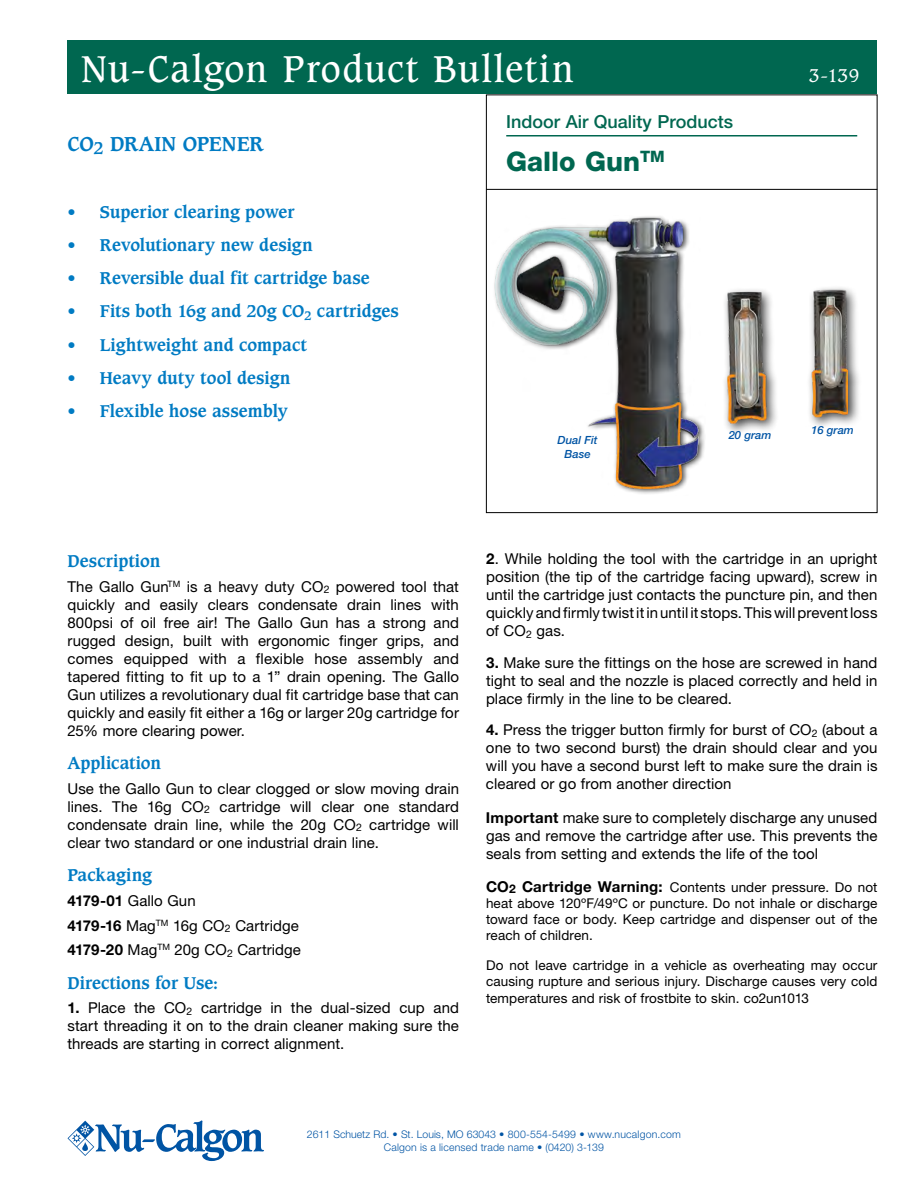
<style>
.page{position:relative;width:918px;height:1188px;background:#fff}
.page>*{position:absolute;margin:0;border:0;box-sizing:border-box;transform-origin:0 0}
.t1{font:36px "Caxton Std";letter-spacing:.04em;color:#fff}
.t2{font:800 27px "Helvetica Neue LT Pro";color:#006750}
.t3{font:700 19.5px "Caxton Std";color:#007bc3}
.t4{font:500 18px "Helvetica Neue LT Pro";color:#006750}
.t5{font:18px "Caxton Std";color:#fff}
.t6{font:700 16.5px "Caxton Std";color:#007bc3}
.t7{font:15px/18px "Helvetica Neue LT Pro";letter-spacing:.005em;color:#000;text-align:justify}
.t8{font:13.5px/16.2px "Helvetica Neue LT Pro";letter-spacing:.01em;color:#000;text-align:justify}
.t9{font:italic 500 11.25px/13.5px "Helvetica Neue LT Pro";color:#0054a4;text-align:center}
.t10{font:300 10.5px/12.6px "Helvetica Neue LT Pro";letter-spacing:.015em;color:#0054a4;text-align:center}
.s1{font-weight:700}
.s2{font-weight:700;font-size:15px}
</style>
<div class="page">
<svg style="left:68px;top:1120px;width:196px;height:41px"></svg>
<hr style="left:486px;top:189px;width:391px;height:1px;background:#000">
<div style="left:68px;top:40px;width:810px;height:54px;background:#006750"></div>
<hr style="left:506px;top:135px;width:351px;height:1px;background:#006750">
<img style="left:495px;top:216px;width:209px;height:277px">
<div style="left:722px;top:285px;width:140px;height:152px;background:#000;opacity:.75"></div>
<img style="left:723px;top:286px;width:124px;height:140px">
<h1 class="t1" style="left:81px;top:48px;width:494px">Nu-Calgon Product Bulletin</h1>
<h3 class="t3" style="left:68px;top:132px;width:198px">CO<sub>2</sub> DRAIN OPENER</h3>
<p class="t6" style="left:68px;top:201px;width:229px">• Superior clearing power</p>
<p class="t6" style="left:68px;top:235px;width:247px">• Revolutionary new design</p>
<p class="t6" style="left:68px;top:268px;width:304px">• Reversible dual fit cartridge base</p>
<p class="t6" style="left:68px;top:301px;width:333px">• Fits both 16g and 20g CO<sub>2</sub> cartridges</p>
<p class="t6" style="left:67px;top:335px;width:241px">• Lightweight and compact</p>
<p class="t6" style="left:67px;top:368px;width:224px">• Heavy duty tool design</p>
<p class="t6" style="left:67px;top:401px;width:222px">• Flexible hose assembly</p>
<p class="t4" style="left:506px;top:110px;width:228px">Indoor Air Quality Products</p>
<h2 class="t2" style="left:506px;top:145px;width:160px">Gallo Gun<sup>TM</sup></h2>
<p class="t5" style="left:809px;top:65px;width:52px">3-139</p>
<p class="t9" style="left:558px;top:434px;width:41px">Dual Fit<br>Base</p>
<p class="t9" style="left:729px;top:428px;width:44px">20 gram</p>
<p class="t9" style="left:811px;top:424px;width:44px">16 gram</p>
<p class="t6" style="left:68px;top:551px;width:94px">Description</p>
<p class="t7" style="left:68px;top:577px;width:393px">The Gallo Gun<sup>TM</sup> is a heavy duty CO<sub>2</sub> powered tool that quickly and easily clears condensate drain lines with 800psi of oil free air! The Gallo Gun has a strong and rugged design, built with ergonomic finger grips, and comes equipped with a flexible hose assembly and tapered fitting to fit up to a 1” drain opening. The Gallo Gun utilizes a revolutionary dual fit cartridge base that can quickly and easily fit either a 16g or larger 20g cartridge for 25% more clearing power.</p>
<p class="t6" style="left:68px;top:753px;width:95px">Application</p>
<p class="t7" style="left:67px;top:779px;width:393px">Use the Gallo Gun to clear clogged or slow moving drain lines. The 16g CO<sub>2</sub> cartridge will clear one standard condensate drain line, while the 20g CO<sub>2</sub> cartridge will clear two standard or one industrial drain line.</p>
<p class="t6" style="left:68px;top:865px;width:86px">Packaging</p>
<p class="t7" style="left:67px;top:888px;width:235px;line-height:24.8px;text-align:left"><span class="s1">4179-01</span> Gallo Gun<br><span class="s1">4179-16</span> Mag<sup>TM</sup> 16g CO<sub>2</sub> Cartridge<br><span class="s1">4179-20</span> Mag<sup>TM</sup> 20g CO<sub>2</sub> Cartridge</p>
<p class="t6" style="left:68px;top:972px;width:152px">Directions for Use:</p>
<p class="t7" style="left:68px;top:999px;width:393px"><span class="s1">1.</span> Place the CO<sub>2</sub> cartridge in the dual-sized cup and start threading it on to the drain cleaner making sure the threads are starting in correct alignment.</p>
<p class="t7" style="left:486px;top:550px;width:393px"><span class="s1">2</span>. While holding the tool with the cartridge in an upright position (the tip of the cartridge facing upward), screw in until the cartridge just contacts the puncture pin, and then quickly and firmly twist it in until it stops. This will prevent loss of CO<sub>2</sub> gas.</p>
<p class="t7" style="left:486px;top:653px;width:393px"><span class="s1">3.</span> Make sure the fittings on the hose are screwed in hand tight to seal and the nozzle is placed correctly and held in place firmly in the line to be cleared.</p>
<p class="t7" style="left:486px;top:721px;width:393px"><span class="s1">4.</span> Press the trigger button firmly for burst of CO<sub>2</sub> (about a one to two second burst) the drain should clear and you will you have a second burst left to make sure the drain is cleared or go from another direction</p>
<p class="t7" style="left:486px;top:808px;width:393px"><span class="s1">Important</span> make sure to completely discharge any unused gas and remove the cartridge after use. This prevents the seals from setting and extends the life of the tool</p>
<p class="t8" style="left:486px;top:879px;width:393px"><span class="s2">CO</span><sub>2</sub> <span class="s2">Cartridge Warning:</span> Contents under pressure. Do not heat above 120ºF/49ºC or puncture. Do not inhale or discharge toward face or body. Keep cartridge and dispenser out of the reach of children.</p>
<p class="t8" style="left:486px;top:957px;width:393px">Do not leave cartridge in a vehicle as overheating may occur causing rupture and serious injury. Discharge causes very cold temperatures and risk of frostbite to skin. co2un1013</p>
<p class="t10" style="left:307px;top:1128px;width:375px">2611 Schuetz Rd. • St. Louis, MO 63043 • 800-554-5499 • www.nucalgon.com<br>Calgon is a licensed trade name • (0420) 3-139</p>
</div>
